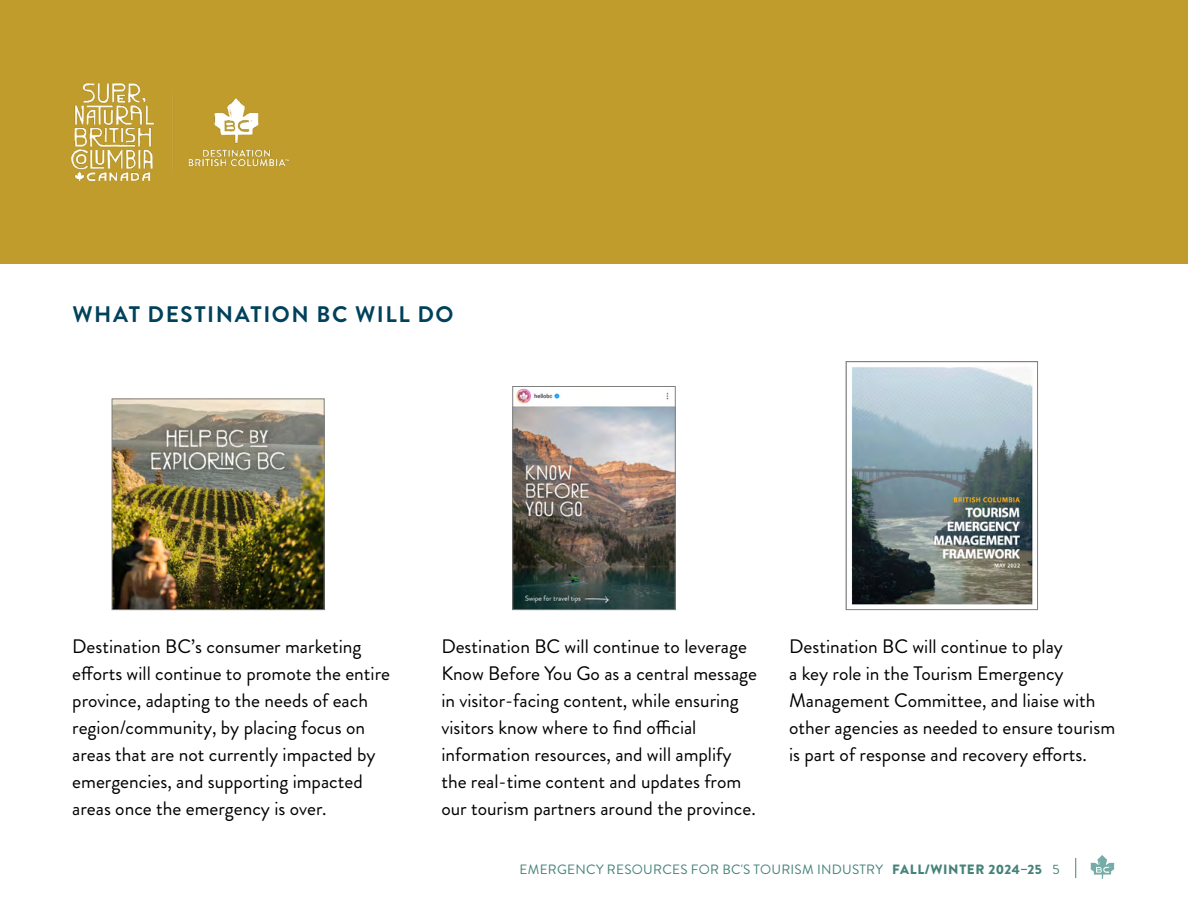
<style>
.page{position:relative;width:1188px;height:918px;background:#fff}
.page>*{position:absolute;margin:0;border:0;box-sizing:border-box;transform-origin:0 0}
.t1{font:700 22.5px "Brandon Grotesque";letter-spacing:.07em;color:#00415b}
.t2{font:19.5px/27px "Brandon Grotesque";color:#000}
.t3{font:13.5px "Brandon Grotesque";letter-spacing:.02em;color:#458279}
.s1{font-weight:900}
</style>
<div class="page">
<svg style="left:1075px;top:858px;width:1px;height:20px"></svg>
<svg style="left:1091px;top:855px;width:23px;height:24px"></svg>
<div style="left:0;top:0;width:1188px;height:264px;background:#bf9c2b"></div>
<img style="left:72px;top:83px;width:217px;height:98px">
<img style="left:114px;top:401px;width:208px;height:207px">
<div style="left:112px;top:399px;width:212px;height:211px;border:1px solid #808080"></div>
<img style="left:515px;top:388px;width:158px;height:220px">
<div style="left:513px;top:386px;width:162px;height:224px;border:1px solid #808080"></div>
<img style="left:851px;top:367px;width:182px;height:238px">
<div style="left:846px;top:361px;width:192px;height:249px;border:1px solid #808080"></div>
<p class="t1" style="left:72px;top:299px;width:383px">WHAT DESTINATION BC WILL DO</p>
<p class="t2" style="left:72px;top:633px;width:319px">Destination BC’s consumer marketing efforts will continue to promote the entire province, adapting to the needs of each region/community, by placing focus on areas that are not currently impacted by emergencies, and supporting impacted areas once the emergency is over.</p>
<p class="t2" style="left:441px;top:633px;width:317px">Destination BC will continue to leverage Know Before You Go as a central message in visitor-facing content, while ensuring visitors know where to find official information resources, and will amplify the real-time content and updates from our tourism partners around the province.</p>
<p class="t2" style="left:789px;top:633px;width:328px">Destination BC will continue to play<br>a key role in the Tourism Emergency Management Committee, and liaise with other agencies as needed to ensure tourism is part of response and recovery efforts.</p>
<p class="t3" style="left:520px;top:860px;width:542px">EMERGENCY RESOURCES FOR BC'S TOURISM INDUSTRY <span class="s1">FALL/WINTER 2024–25</span> 5</p>
</div>
